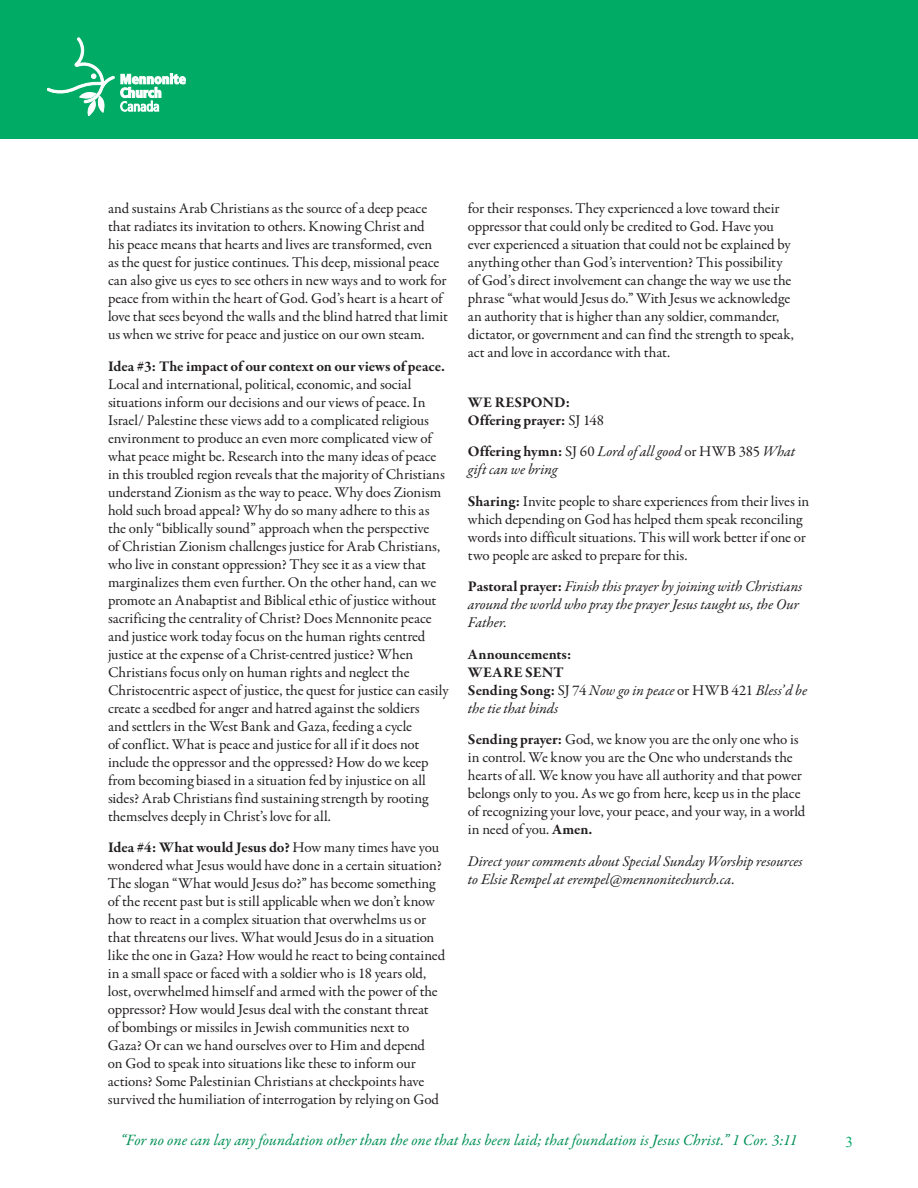
<style>
.page{position:relative;width:918px;height:1188px;background:#fff}
.page>*{position:absolute;margin:0;border:0;box-sizing:border-box;transform-origin:0 0}
.t1{font:italic 15.9px "Garamond Premr Pro";color:#009055}
.t2{font:15px/18px "Garamond Premr Pro";letter-spacing:-.005em;color:#231f20}
.t3{font:italic 15px/18px "Garamond Premr Pro";letter-spacing:-.005em;color:#231f20}
.t4{font:700 15px/18px "Garamond Premr Pro";letter-spacing:-.005em;color:#231f20}
.t5{font:15px "Times New Roman";color:#00ab66}
.s1{font-weight:700}
.s2{font-weight:400}
.s3{font-weight:700;font-style:normal}
.s4{font-style:normal}
</style>
<div class="page">
<div style="left:0;top:0;width:918px;height:138px;background:#00ab66"></div>
<svg style="left:121px;top:74px;width:65px;height:37px"></svg>
<svg style="left:47px;top:38px;width:68px;height:78px"></svg>
<p class="t2" style="left:108px;top:200px;width:341px">and sustains Arab Christians as the source of a deep peace that radiates its invitation to others. Knowing Christ and<br>his peace means that hearts and lives are transformed, even<br>as the quest for justice continues. This deep, missional peace can also give us eyes to see others in new ways and to work for peace from within the heart of God. God’s heart is a heart of love that sees beyond the walls and the blind hatred that limit us when we strive for peace and justice on our own steam.</p>
<p class="t4" style="left:108px;top:357px;width:339px">Idea #3: The impact of our context on our views of peace.</p>
<p class="t2" style="left:108px;top:376px;width:342px">Local and international, political, economic, and social situations inform our decisions and our views of peace. In Israel/ Palestine these views add to a complicated religious environment to produce an even more complicated view of what peace might be. Research into the many ideas of peace in this troubled region reveals that the majority of Christians understand Zionism as the way to peace. Why does Zionism hold such broad appeal? Why do so many adhere to this as the only “biblically sound” approach when the perspective<br>of Christian Zionism challenges justice for Arab Christians, who live in constant oppression? They see it as a view that marginalizes them even further. On the other hand, can we promote an Anabaptist and Biblical ethic of justice without sacrificing the centrality of Christ? Does Mennonite peace and justice work today focus on the human rights centred justice at the expense of a Christ-centred justice? When Christians focus only on human rights and neglect the Christocentric aspect of justice, the quest for justice can easily create a seedbed for anger and hatred against the soldiers<br>and settlers in the West Bank and Gaza, feeding a cycle<br>of conflict. What is peace and justice for all if it does not include the oppressor and the oppressed? How do we keep from becoming biased in a situation fed by injustice on all sides? Arab Christians find sustaining strength by rooting themselves deeply in Christ’s love for all.</p>
<p class="t2" style="left:108px;top:839px;width:339px"><span class="s1">Idea #4: What would Jesus do?</span> How many times have you wondered what Jesus would have done in a certain situation?<br>The slogan “What would Jesus do?” has become something of the recent past but is still applicable when we don’t know how to react in a complex situation that overwhelms us or that threatens our lives. What would Jesus do in a situation like the one in Gaza? How would he react to being contained in a small space or faced with a soldier who is 18 years old, lost, overwhelmed himself and armed with the power of the oppressor? How would Jesus deal with the constant threat<br>of bombings or missiles in Jewish communities next to Gaza? Or can we hand ourselves over to Him and depend<br>on God to speak into situations like these to inform our actions? Some Palestinian Christians at checkpoints have survived the humiliation of interrogation by relying on God</p>
<p class="t2" style="left:468px;top:200px;width:327px">for their responses. They experienced a love toward their oppressor that could only be credited to God. Have you ever experienced a situation that could not be explained by anything other than God’s intervention? This possibility of God’s direct involvement can change the way we use the phrase “what would Jesus do.” With Jesus we acknowledge an authority that is higher than any soldier, commander, dictator, or government and can find the strength to speak, act and love in accordance with that.</p>
<p class="t4" style="left:468px;top:393px;width:138px">WE RESPOND:<br>Offering prayer: <span class="s2">SJ 148</span></p>
<p class="t3" style="left:468px;top:443px;width:329px"><span class="s3">Offering hymn:</span> <span class="s4">SJ 60</span> Lord of all good <span class="s4">or HWB 385</span> What gift can we bring</p>
<p class="t2" style="left:468px;top:493px;width:343px"><span class="s1">Sharing:</span> Invite people to share experiences from their lives in which depending on God has helped them speak reconciling words into difficult situations. This will work better if one or two people are asked to prepare for this.</p>
<p class="t3" style="left:468px;top:578px;width:336px"><span class="s3">Pastoral prayer:</span> Finish this prayer by joining with Christians around the world who pray the prayer Jesus taught us, the Our<br>Father.</p>
<p class="t3" style="left:468px;top:646px;width:341px"><span class="s3">Announcements:<br>WEARE SENT<br>Sending Song:</span> <span class="s4">SJ 74</span> Now go in peace <span class="s4">or HWB 421</span> Bless’d be the tie that binds</p>
<p class="t2" style="left:468px;top:731px;width:339px"><span class="s1">Sending prayer:</span> God, we know you are the only one who is in control. We know you are the One who understands the hearts of all. We know you have all authority and that power belongs only to you. As we go from here, keep us in the place of recognizing your love, your peace, and your way, in a world in need of you. <span class="s1">Amen.</span></p>
<p class="t3" style="left:468px;top:853px;width:336px">Direct your comments about Special Sunday Worship resources to Elsie Rempel at erempel@mennonitechurch.ca.</p>
<p class="t1" style="left:120px;top:1130px;width:679px">“For no one can lay any foundation other than the one that has been laid; that foundation is Jesus Christ.” 1 Cor. 3:11</p>
<p class="t5" style="left:846px;top:1132px;width:9px">3</p>
</div>
